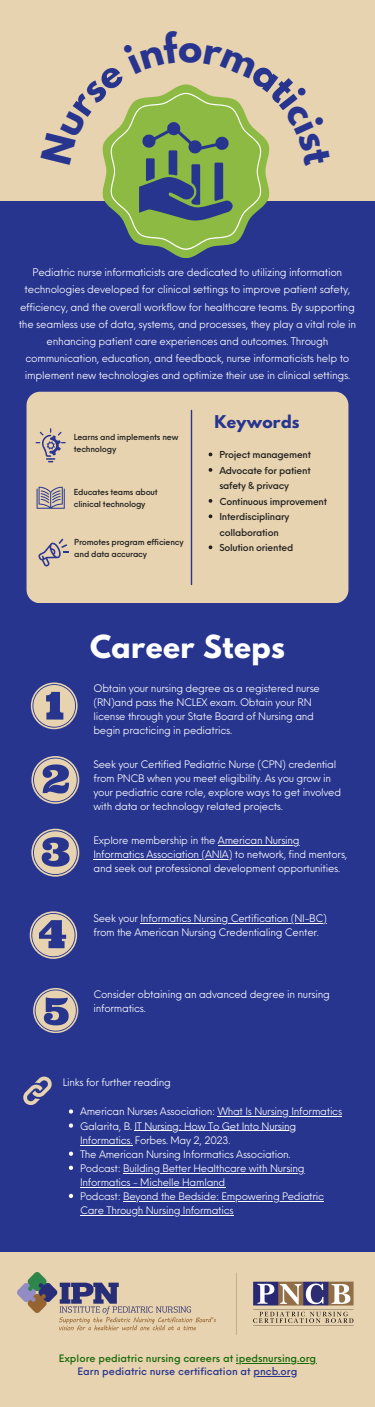
<style>
.page{position:relative;width:375px;height:1407px;background:#fff}
.page>*{position:absolute;margin:0;border:0;box-sizing:border-box;transform-origin:0 0}
.t1{font:700 28.12px "League Spartan";letter-spacing:.015em;color:#fff}
.t2{font:700 15.62px "League Spartan";letter-spacing:.015em;color:#27358f}
.t3{font:10.25px/17.1px "Neue Einstellung";letter-spacing:-.025em;color:#fff;text-align:center}
.t4{font:10.12px/14.1px "Neue Einstellung";letter-spacing:-.025em;color:#fff}
.t5{font:500 10px "Neue Einstellung";color:#186909}
.t6{font:500 10px "Neue Einstellung";color:#27358f}
.t7{font:500 9.38px/15.5px "Neue Einstellung";letter-spacing:-.025em;color:#202020}
.t8{font:500 8.12px/11.8px "Neue Einstellung";letter-spacing:-.025em;color:#202020}
</style>
<div class="page">
<div style="left:0;top:0;width:375px;height:1406px;background:#27358f"></div>
<div style="left:0;top:0;width:375px;height:201px;background:#e8d3b0"></div>
<div style="left:27px;top:392px;width:321px;height:211px;background:#e8d3b0;border-radius:13px"></div>
<hr style="left:191px;top:410px;width:1px;height:174px;background:#27358f">
<svg style="left:167px;top:250px;width:37px;height:8px"></svg>
<svg style="left:123px;top:220px;width:126px;height:30px;fill:#8cba42"></svg>
<div style="left:0;top:1055px;width:375px;height:351px;background:#e8d3b0"></div>
<div style="left:0;top:1054px;width:375px;height:197px;background:#27358f"></div>
<svg style="left:23px;top:1076px;width:29px;height:29px"></svg>
<svg style="left:31px;top:682px;width:47px;height:47px"></svg>
<svg style="left:31px;top:756px;width:48px;height:47px"></svg>
<svg style="left:31px;top:828px;width:48px;height:48px"></svg>
<svg style="left:30px;top:911px;width:47px;height:47px"></svg>
<svg style="left:33px;top:988px;width:45px;height:44px"></svg>
<svg style="left:38px;top:538px;width:31px;height:28px"></svg>
<svg style="left:36px;top:428px;width:30px;height:34px"></svg>
<hr style="left:141px;top:922px;width:186px;height:1px;background:#fff">
<svg style="left:209px;top:452px;width:3px;height:4px"></svg>
<svg style="left:209px;top:468px;width:3px;height:4px"></svg>
<svg style="left:209px;top:514px;width:3px;height:4px"></svg>
<svg style="left:209px;top:545px;width:3px;height:4px"></svg>
<svg style="left:69px;top:1109px;width:4px;height:4px"></svg>
<hr style="left:218px;top:1116px;width:124px;height:1px;background:#fff">
<svg style="left:69px;top:1123px;width:4px;height:4px"></svg>
<hr style="left:134px;top:1130px;width:162px;height:1px;background:#fff">
<hr style="left:80px;top:1144px;width:52px;height:1px;background:#fff">
<svg style="left:69px;top:1151px;width:4px;height:4px"></svg>
<svg style="left:69px;top:1165px;width:4px;height:4px"></svg>
<hr style="left:123px;top:1172px;width:182px;height:1px;background:#fff">
<hr style="left:80px;top:1186px;width:145px;height:1px;background:#fff">
<svg style="left:69px;top:1193px;width:4px;height:4px"></svg>
<hr style="left:123px;top:1200px;width:201px;height:1px;background:#fff">
<hr style="left:80px;top:1214px;width:153px;height:1px;background:#fff">
<hr style="left:218px;top:844px;width:82px;height:1px;background:#fff">
<hr style="left:93px;top:858px;width:139px;height:1px;background:#fff">
<svg style="left:37px;top:486px;width:28px;height:22px"></svg>
<img style="left:17px;top:1272px;width:199px;height:59px">
<img style="left:236px;top:1272px;width:118px;height:62px">
<hr style="left:236px;top:1362px;width:80px;height:1px;background:#186909">
<hr style="left:253px;top:1375px;width:44px;height:1px;background:#27358f">
<svg style="left:102px;top:84px;width:168px;height:136px"></svg>
<p class="t3" style="left:19px;top:263px;width:339px">Pediatric nurse informaticists are dedicated to utilizing information technologies developed for clinical settings to improve patient safety, efficiency, and the overall workflow for healthcare teams. By supporting the seamless use of data, systems, and processes, they play a vital role in enhancing patient care experiences and outcomes. Through communication, education, and feedback, nurse informaticists help to implement new technologies and optimize their use in clinical settings.</p>
<p class="t8" style="left:74px;top:430px;width:106px">Learns and implements new technology</p>
<p class="t8" style="left:74px;top:485px;width:86px">Educates teams about clinical technology</p>
<p class="t8" style="left:74px;top:535px;width:111px">Promotes program efficiency and data accuracy</p>
<p class="t2" style="left:214px;top:414px;width:87px">Keywords</p>
<h3 class="t7" style="left:219px;top:446px;width:93px">Project management</h3>
<p class="t7" style="left:219px;top:461px;width:93px">Advocate for patient safety &amp; privacy</p>
<p class="t7" style="left:219px;top:492px;width:109px">Continuous improvement</p>
<p class="t7" style="left:219px;top:508px;width:71px">Interdisciplinary collaboration</p>
<p class="t7" style="left:219px;top:539px;width:75px">Solution oriented</p>
<p class="t1" style="left:90px;top:632px;width:196px">Career Steps</p>
<h1 class="t4" style="left:93px;top:680px;width:228px">Obtain your nursing degree as a registered nurse (RN)and pass the NCLEX exam. Obtain your RN license through your State Board of Nursing and begin practicing in pediatrics.</h1>
<p class="t4" style="left:93px;top:755px;width:249px">Seek your Certified Pediatric Nurse (CPN) credential from PNCB when you meet eligibility. As you grow in your pediatric care role, explore ways to get involved with data or technology related projects.</p>
<h5 class="t4" style="left:93px;top:831px;width:208px">Explore membership in the American Nursing</h5>
<h5 class="t4" style="left:93px;top:846px;width:255px">Informatics Association (ANIA) to network, find mentors, and seek out professional development opportunities.</h5>
<p class="t4" style="left:93px;top:909px;width:235px">Seek your Informatics Nursing Certification (NI-BC)</p>
<h5 class="t4" style="left:93px;top:923px;width:227px">from the American Nursing Credentialing Center.</h5>
<p class="t4" style="left:93px;top:986px;width:238px">Consider obtaining an advanced degree in nursing informatics.</p>
<p class="t4" style="left:63px;top:1074px;width:110px">Links for further reading</p>
<p class="t4" style="left:80px;top:1103px;width:264px">American Nurses Association: What Is Nursing Informatics</p>
<h2 class="t4" style="left:80px;top:1117px;width:218px">Galarita, B. IT Nursing: How To Get Into Nursing</h2>
<p class="t4" style="left:80px;top:1131px;width:212px">Informatics. Forbes. May 2, 2023.<br>The American Nursing Informatics Association.</p>
<h5 class="t4" style="left:80px;top:1159px;width:226px">Podcast: Building Better Healthcare with Nursing</h5>
<p class="t4" style="left:80px;top:1173px;width:246px">Informatics - Michelle Hamland<br>Podcast: Beyond the Bedside: Empowering Pediatric</p>
<p class="t4" style="left:80px;top:1202px;width:155px">Care Through Nursing Informatics</p>
<p class="t5" style="left:59px;top:1348px;width:259px">Explore pediatric nursing careers at ipedsnursing.org</p>
<p class="t6" style="left:78px;top:1362px;width:221px">Earn pediatric nurse certification at pncb.org</p>
</div>
